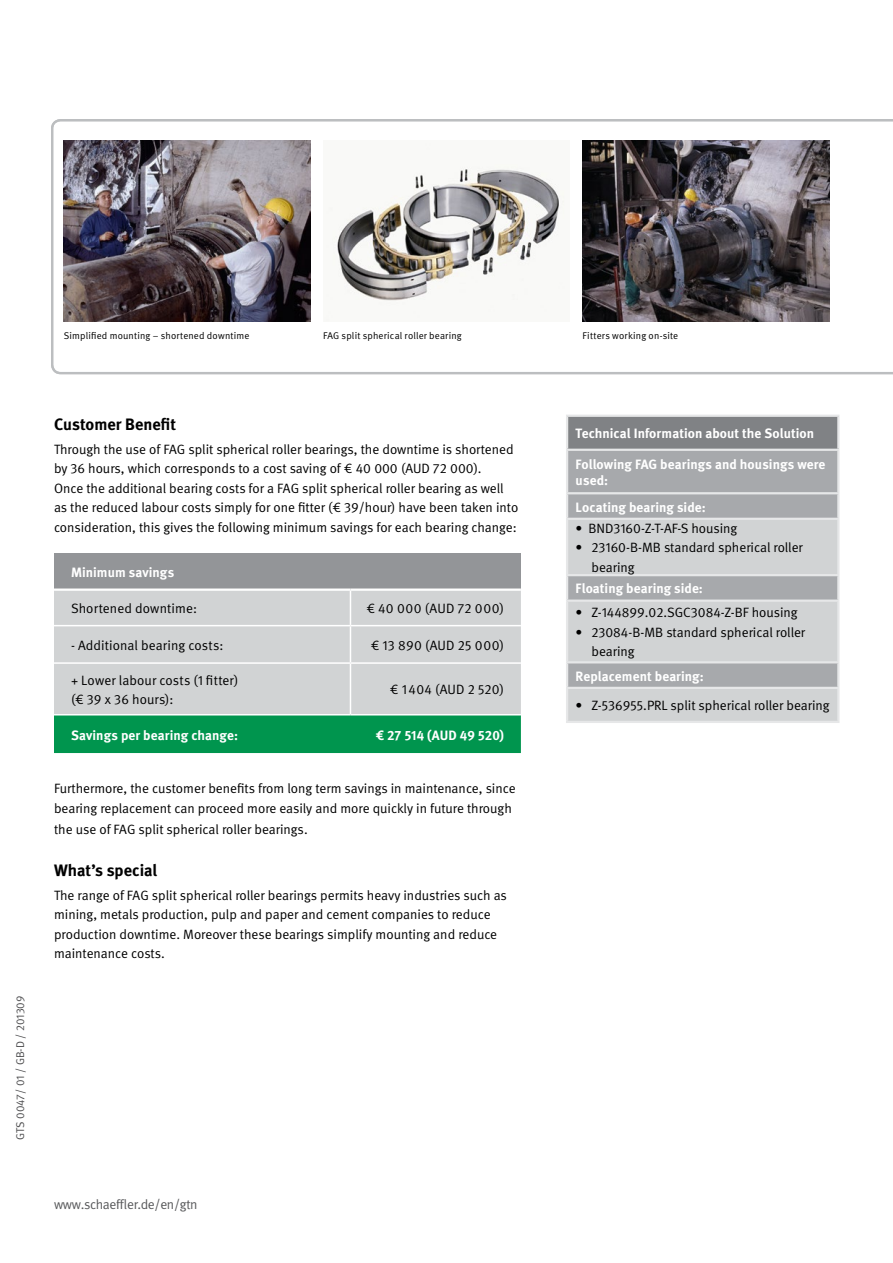
<style>
.page{position:relative;width:893px;height:1263px;background:#fff}
.page>*{position:absolute;margin:0;border:0;box-sizing:border-box;transform-origin:0 0}
.t1{font:700 16.5px "Meta";letter-spacing:-.005em;color:#000}
.t2{font:13.5px/19.5px "Meta Normal";color:#000}
.t3{font:700 13.5px/16.5px "Meta";letter-spacing:.005em;color:#fff}
.t4{font:13.5px "Meta Normal Caps Expert";letter-spacing:.03em;color:#000}
.t5{font:13.5px "Meta Normal";letter-spacing:-.02em;color:#58595b}
.t6{font:13.5px "Meta Bold Caps Expert";color:#fff}
.t7{font:11.25px "Meta Normal Caps Expert";color:#4d4d4f}
.t8{font:9.75px "Meta Normal";letter-spacing:.02em;color:#000}
.s1{font-family:"Meta Normal"}
.s2{font-family:"Meta Normal Caps Expert"}
.s3{font-family:"Meta";font-weight:700}
</style>
<div class="page">
<svg style="left:51px;top:119px;width:842px;height:256px"></svg>
<img style="left:64px;top:140px;width:246px;height:181px">
<div style="left:54px;top:553px;width:467px;height:37px;background:#939598"></div>
<div style="left:54px;top:591px;width:467px;height:123px;background:#d1d3d4"></div>
<div style="left:54px;top:715px;width:467px;height:38px;background:#00954e"></div>
<hr style="left:54px;top:588px;width:296px;height:3px;background:#fff">
<hr style="left:350px;top:588px;width:171px;height:3px;background:#fff">
<hr style="left:350px;top:591px;width:1px;height:34px;background:#fff">
<hr style="left:54px;top:625px;width:296px;height:1px;background:#fff">
<hr style="left:350px;top:625px;width:171px;height:1px;background:#fff">
<hr style="left:350px;top:626px;width:1px;height:36px;background:#fff">
<hr style="left:54px;top:662px;width:296px;height:2px;background:#fff">
<hr style="left:350px;top:662px;width:171px;height:2px;background:#fff">
<hr style="left:350px;top:664px;width:1px;height:50px;background:#fff">
<div style="left:567px;top:416px;width:271px;height:34px;background:#808285"></div>
<div style="left:568px;top:451px;width:269px;height:67px;background:#a7a9ac"></div>
<svg style="left:568px;top:520px;width:269px;height:201px;background:#c7c9ca"></svg>
<hr style="left:566px;top:449px;width:273px;height:2px;background:#e6e7e8">
<hr style="left:566px;top:492px;width:273px;height:2px;background:#e6e7e8">
<hr style="left:566px;top:518px;width:273px;height:2px;background:#e6e7e8">
<hr style="left:566px;top:574px;width:273px;height:2px;background:#e6e7e8">
<hr style="left:566px;top:599px;width:273px;height:3px;background:#e6e7e8">
<hr style="left:566px;top:661px;width:273px;height:2px;background:#e6e7e8">
<hr style="left:566px;top:687px;width:273px;height:2px;background:#e6e7e8">
<hr style="left:566px;top:721px;width:273px;height:2px;background:#e6e7e8">
<hr style="left:566px;top:415px;width:273px;height:2px;background:#e6e7e8">
<hr style="left:566px;top:417px;width:2px;height:32px;background:#e6e7e8">
<hr style="left:837px;top:417px;width:2px;height:32px;background:#e6e7e8">
<hr style="left:566px;top:451px;width:2px;height:41px;background:#e6e7e8">
<hr style="left:837px;top:451px;width:2px;height:41px;background:#e6e7e8">
<hr style="left:566px;top:494px;width:2px;height:24px;background:#e6e7e8">
<hr style="left:837px;top:494px;width:2px;height:24px;background:#e6e7e8">
<hr style="left:566px;top:520px;width:2px;height:54px;background:#e6e7e8">
<hr style="left:837px;top:520px;width:2px;height:54px;background:#e6e7e8">
<hr style="left:566px;top:576px;width:2px;height:23px;background:#e6e7e8">
<hr style="left:837px;top:576px;width:2px;height:23px;background:#e6e7e8">
<hr style="left:566px;top:602px;width:2px;height:59px;background:#e6e7e8">
<hr style="left:837px;top:602px;width:2px;height:59px;background:#e6e7e8">
<hr style="left:566px;top:663px;width:2px;height:24px;background:#e6e7e8">
<hr style="left:837px;top:663px;width:2px;height:24px;background:#e6e7e8">
<hr style="left:566px;top:689px;width:2px;height:32px;background:#e6e7e8">
<hr style="left:837px;top:689px;width:2px;height:32px;background:#e6e7e8">
<img style="left:323px;top:140px;width:247px;height:181px">
<img style="left:583px;top:140px;width:246px;height:181px">
<p class="t8" style="left:64px;top:330px;width:187px">Simplified mounting – shortened downtime</p>
<p class="t8" style="left:323px;top:330px;width:140px">FAG split spherical roller bearing</p>
<p class="t8" style="left:583px;top:330px;width:97px">Fitters working on-site</p>
<p class="t7" style="left:14px;top:1139px;width:145px;rotate:-90deg"><span class="s1">GTS</span> 0047<span class="s1">/</span> 01 <span class="s1">/ GB-D /</span> 201309</p>
<p class="t1" style="left:54px;top:414px;width:124px">Customer Benefit</p>
<p class="t2" style="left:54px;top:439px;width:466px">Through the use of FAG split spherical roller bearings, the downtime is shortened by <span class="s2">36</span> hours, which corresponds to a cost saving of € <span class="s2">40 000</span> (AUD <span class="s2">72 000</span>).<br>Once the additional bearing costs for a FAG split spherical roller bearing as well as the reduced labour costs simply for one fitter (€ <span class="s2">39</span>/hour) have been taken into consideration, this gives the following minimum savings for each bearing change:</p>
<p class="t3" style="left:71px;top:564px;width:105px">Minimum savings</p>
<p class="t2" style="left:71px;top:599px;width:127px">Shortened downtime:</p>
<p class="t4" style="left:366px;top:601px;width:139px"><span class="s1">€</span> 40 000 <span class="s1">(AUD</span> 72 000<span class="s1">)</span></p>
<p class="t2" style="left:71px;top:635px;width:154px">- Additional bearing costs:</p>
<p class="t4" style="left:371px;top:637px;width:135px"><span class="s1">€</span> 13 890 <span class="s1">(AUD</span> 25 000<span class="s1">)</span></p>
<p class="t2" style="left:71px;top:670px;width:169px">+ Lower labour costs (<span class="s2">1</span> fitter) (€ <span class="s2">39</span> x <span class="s2">36</span> hours):</p>
<p class="t4" style="left:390px;top:682px;width:115px"><span class="s1">€</span> 1404 <span class="s1">(AUD</span> 2 520<span class="s1">)</span></p>
<p class="t3" style="left:71px;top:726px;width:169px">Savings per bearing change:</p>
<p class="t6" style="left:376px;top:726px;width:130px"><span class="s3">€</span> 27 514 <span class="s3">(AUD</span> 49 520<span class="s3">)</span></p>
<p class="t2" style="left:54px;top:779px;width:463px">Furthermore, the customer benefits from long term savings in maintenance, since bearing replacement can proceed more easily and more quickly in future through</p>
<p class="t2" style="left:54px;top:819px;width:255px">the use of FAG split spherical roller bearings.</p>
<p class="t1" style="left:54px;top:860px;width:105px">What’s special</p>
<p class="t2" style="left:54px;top:885px;width:454px">The range of FAG split spherical roller bearings permits heavy industries such as mining, metals production, pulp and paper and cement companies to reduce production downtime. Moreover these bearings simplify mounting and reduce maintenance costs.</p>
<p class="t5" style="left:54px;top:1196px;width:145px">www.schaeffler.de/en/gtn</p>
<p class="t3" style="left:576px;top:425px;width:240px">Technical Information about the Solution</p>
<p class="t3" style="left:576px;top:455px;width:251px">Following FAG bearings and housings were used:</p>
<p class="t3" style="left:576px;top:498px;width:132px">Locating bearing side:</p>
<p class="t2" style="left:576px;top:518px;width:163px">• BND<span class="s2">3160</span>-Z-T-AF-S housing</p>
<p class="t2" style="left:591px;top:538px;width:213px;text-indent:-16px">• <span class="s2">23160</span>-B-MB standard spherical roller bearing</p>
<p class="t3" style="left:576px;top:580px;width:129px">Floating bearing side:</p>
<p class="t2" style="left:576px;top:603px;width:224px">• Z-<span class="s2">144899</span>.<span class="s2">02</span>.SGC<span class="s2">3084</span>-Z-BF housing</p>
<p class="t2" style="left:591px;top:622px;width:215px;text-indent:-16px">• <span class="s2">23084</span>-B-MB standard spherical roller bearing</p>
<p class="t3" style="left:576px;top:667px;width:130px">Replacement bearing:</p>
<p class="t2" style="left:576px;top:696px;width:256px">• Z-<span class="s2">536955</span>.PRL split spherical roller bearing</p>
</div>
